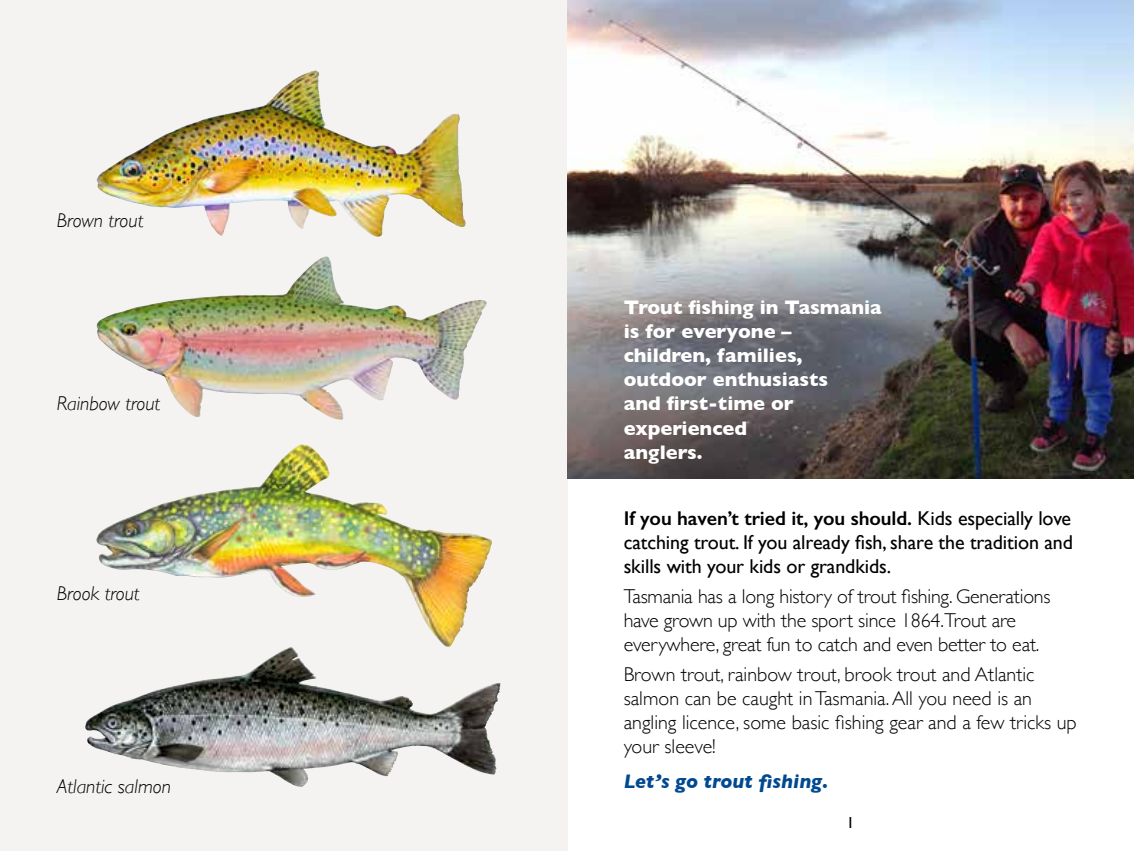
<style>
.page{position:relative;width:1134px;height:851px;background:#fff}
.page>*{position:absolute;margin:0;border:0;box-sizing:border-box;transform-origin:0 0}
.t1{font:300 20px/24px "Gill Sans";color:#000}
.t2{font:20px/24px "Gill Sans";letter-spacing:-.005em;color:#000;text-align:justify}
.t3{font:700 20px/24px "Gill Sans";color:#fff}
.t4{font:italic 300 20px "Gill Sans";color:#000}
.t5{font:italic 700 20px "Gill Sans";color:#004990}
.t6{font:16px "Gill Sans";color:#000}
.s1{font-weight:600}
</style>
<div class="page">
<img style="left:0;top:0;width:567px;height:850px">
<img style="left:567px;top:0;width:567px;height:478px">
<img style="left:264px;top:70px;width:50px;height:35px">
<img style="left:304px;top:256px;width:23px;height:16px">
<img style="left:96px;top:445px;width:368px;height:201px">
<img style="left:255px;top:646px;width:36px;height:22px">
<p class="t4" style="left:57px;top:209px;width:88px">Brown trout</p>
<p class="t4" style="left:57px;top:391px;width:105px">Rainbow trout</p>
<p class="t4" style="left:57px;top:582px;width:84px">Brook trout</p>
<p class="t4" style="left:57px;top:775px;width:116px">Atlantic salmon</p>
<p class="t3" style="left:624px;top:295px;width:259px">Trout fishing in Tasmania is for everyone – children, families, outdoor enthusiasts<br>and first-time or experienced<br>anglers.</p>
<p class="t2" style="left:624px;top:506px;width:451px"><span class="s1">If you haven’t tried it, you should.</span> Kids especially love catching trout. If you already fish, share the tradition and skills with your kids or grandkids.</p>
<p class="t1" style="left:624px;top:583px;width:428px">Tasmania has a long history of trout fishing. Generations have grown up with the sport since 1864.Trout are everywhere, great fun to catch and even better to eat.</p>
<p class="t1" style="left:624px;top:661px;width:454px">Brown trout, rainbow trout, brook trout and Atlantic salmon can be caught in Tasmania. All you need is an angling licence, some basic fishing gear and a few tricks up your sleeve!</p>
<p class="t5" style="left:624px;top:769px;width:206px">Let’s go trout fishing.</p>
<p class="t6" style="left:846px;top:813px;width:9px">1</p>
</div>
